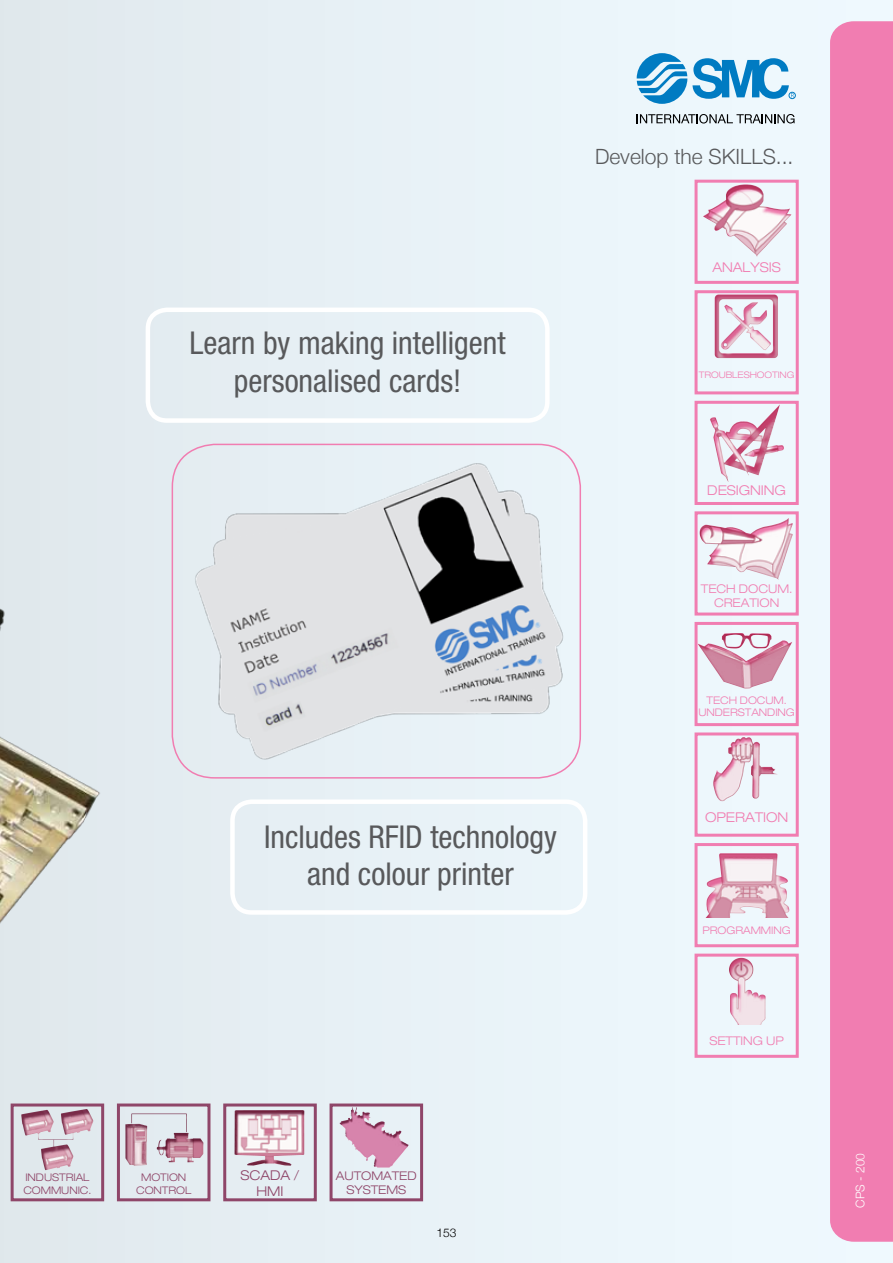
<style>
.page{position:relative;width:893px;height:1263px;background:#e9f3f8}
.page>*{position:absolute;margin:0;border:0;box-sizing:border-box;transform-origin:0 0}
.t1{font:condensed 31.5px/37.8px "Helvetica Neue";color:#58595b;text-align:center}
.t2{font:300 21px "Helvetica Neue";color:#58595b}
.t3{font:300 expanded 13.5px "Helvetica Neue";letter-spacing:-.005em;color:#f17db1}
.t4{font:300 expanded 13.5px "Helvetica Neue";color:#8f4669}
.t5{font:300 expanded 12px/14.4px "Helvetica Neue";letter-spacing:-.005em;color:#f17db1}
.t6{font:300 expanded 12px/14.4px "Helvetica Neue";letter-spacing:-.005em;color:#8f4669;text-align:center}
.t7{font:300 12px "Helvetica Neue";color:#fff}
.t8{font:300 12px "Helvetica Neue";color:#000}
.t9{font:300 expanded 10.5px/12.6px "Helvetica Neue";letter-spacing:-.005em;color:#f17db1}
.t10{font:300 expanded 10.5px/12.6px "Helvetica Neue";letter-spacing:-.005em;color:#8f4669}
.t11{font:300 expanded 9px "Helvetica Neue";letter-spacing:-.005em;color:#f17db1}
</style>
<div class="page">
<div style="left:830px;top:21px;width:63px;height:1221px;background:#f17db1"></div>
<svg style="left:637px;top:114px;width:158px;height:10px"></svg>
<div style="left:789px;top:92px;width:6px;height:7px;border:1px solid #007bc2;border-radius:50%"></div>
<svg style="left:637px;top:53px;width:157px;height:51px"></svg>
<img style="left:0;top:295px;width:172px;height:792px">
<svg style="left:699px;top:518px;width:94px;height:62px"></svg>
<div style="left:694px;top:511px;width:105px;height:104px;border:3px solid #f17db1"></div>
<svg style="left:698px;top:633px;width:94px;height:56px"></svg>
<div style="left:694px;top:622px;width:105px;height:104px;border:3px solid #f17db1"></div>
<svg style="left:713px;top:737px;width:64px;height:65px"></svg>
<div style="left:694px;top:732px;width:105px;height:105px;border:3px solid #f17db1"></div>
<svg style="left:706px;top:853px;width:84px;height:64px"></svg>
<div style="left:694px;top:843px;width:105px;height:104px;border:3px solid #f17db1"></div>
<svg style="left:729px;top:958px;width:37px;height:67px"></svg>
<div style="left:694px;top:954px;width:105px;height:104px;border:3px solid #f17db1"></div>
<svg style="left:710px;top:405px;width:74px;height:77px"></svg>
<div style="left:694px;top:401px;width:105px;height:104px;border:3px solid #f17db1"></div>
<svg style="left:714px;top:294px;width:64px;height:64px"></svg>
<div style="left:694px;top:290px;width:105px;height:104px;border:3px solid #f17db1"></div>
<svg style="left:703px;top:184px;width:88px;height:73px"></svg>
<div style="left:694px;top:180px;width:105px;height:104px;border:3px solid #f17db1"></div>
<svg style="left:20px;top:1107px;width:74px;height:64px;fill:#e0e8ec"></svg>
<div style="left:11px;top:1103px;width:93px;height:98px;border:3px solid #8f4669"></div>
<svg style="left:125px;top:1113px;width:79px;height:53px"></svg>
<div style="left:117px;top:1103px;width:93px;height:98px;border:3px solid #8f4669"></div>
<svg style="left:234px;top:1110px;width:71px;height:56px"></svg>
<div style="left:223px;top:1103px;width:94px;height:98px;border:3px solid #8f4669"></div>
<svg style="left:339px;top:1107px;width:70px;height:61px"></svg>
<div style="left:330px;top:1103px;width:93px;height:98px;border:3px solid #8f4669"></div>
<div style="left:146px;top:308px;width:404px;height:115px;border:4px solid #fff;border-radius:19px"></div>
<div style="left:230px;top:799px;width:357px;height:116px;border:4px solid #fff;border-radius:19px"></div>
<img style="left:172px;top:444px;width:408px;height:334px">
<div style="left:172px;top:444px;width:409px;height:335px;border:2px solid #f17db1;border-radius:43px"></div>
<p class="t1" style="left:190px;top:323px;width:317px">Learn by making intelligent personalised cards!</p>
<p class="t1" style="left:264px;top:817px;width:294px">Includes RFID technology and colour printer</p>
<p class="t2" style="left:595px;top:144px;width:200px">Develop the SKILLS...</p>
<p class="t3" style="left:713px;top:259px;width:68px">ANALYSIS</p>
<p class="t11" style="left:699px;top:369px;width:97px">TROUBLESHOOTING</p>
<p class="t3" style="left:707px;top:482px;width:11px">DES</p>
<p class="t3" style="left:736px;top:482px;width:52px">IGNING</p>
<p class="t5" style="left:701px;top:581px;width:10px">TEC</p>
<p class="t5" style="left:714px;top:581px;width:80px;text-indent:12px">H DOCUM.<br>CREATION</p>
<p class="t9" style="left:698px;top:694px;width:98px;text-indent:30px">H DOCUM.<br>UNDERSTANDING</p>
<p class="t9" style="left:706px;top:694px;width:9px">TEC</p>
<p class="t3" style="left:705px;top:809px;width:11px">OPE</p>
<p class="t3" style="left:735px;top:809px;width:55px">RATION</p>
<p class="t9" style="left:703px;top:924px;width:90px">PROGRAMMING</p>
<p class="t5" style="left:709px;top:1034px;width:75px">SETTING UP</p>
<p class="t10" style="left:23px;top:1171px;width:70px">INDUSTRIAL<br>COMMUNIC.</p>
<p class="t10" style="left:136px;top:1171px;width:57px;text-align:center">MOTION<br>CONTROL</p>
<p class="t4" style="left:241px;top:1167px;width:31px">SCADA</p>
<p class="t4" style="left:294px;top:1167px;width:7px">/</p>
<p class="t4" style="left:257px;top:1183px;width:10px">HMI</p>
<p class="t6" style="left:336px;top:1168px;width:82px">AUTOMATED<br>SYSTEMS</p>
<p class="t8" style="left:436px;top:1225px;width:22px">153</p>
<p class="t7" style="left:853px;top:1207px;width:56px;rotate:-90deg">CPS - 200</p>
</div>
